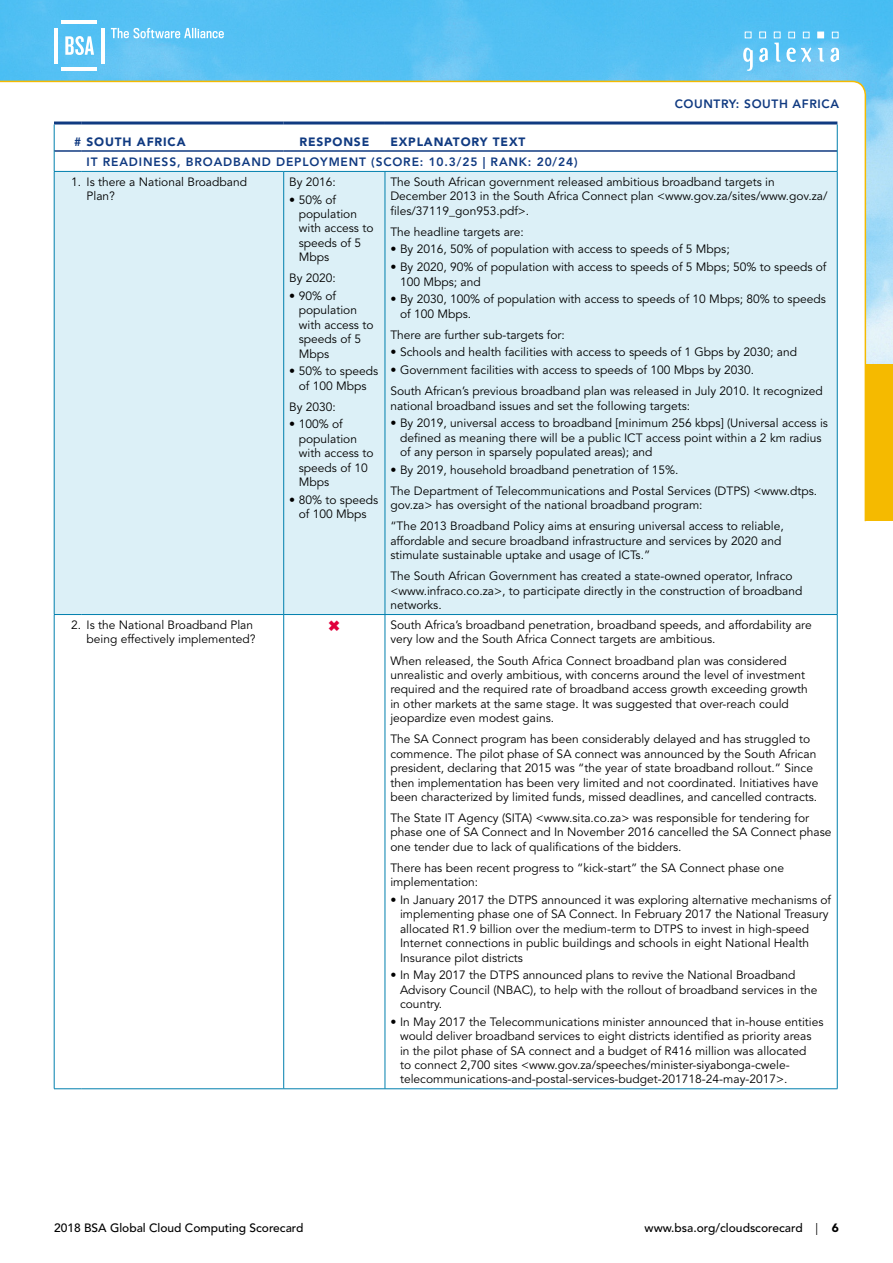
<style>
.page{position:relative;width:893px;height:1263px;background:#fff}
.page>*{position:absolute;margin:0;border:0;box-sizing:border-box;transform-origin:0 0}
.t1{font:12px/14.4px "Avenir LT Std";color:#000}
.t2{font:500 12px "Avenir LT Std";color:#000}
.t3{font:800 12px "Avenir LT Std";letter-spacing:.07em;color:#103a81}
.t4{font:900 12px "Avenir LT Std";letter-spacing:.07em;color:#103a81}
.t5{font:800 12px "Avenir LT Std";letter-spacing:.05em;color:#103a81}
.s1{font-weight:400}
.s2{font-weight:900}
</style>
<div class="page">
<img style="left:0;top:0;width:893px;height:364px">
<hr style="left:101px;top:28px;width:4px;height:35px;background:#fff">
<hr style="left:62px;top:20px;width:35px;height:4px;background:#fff">
<hr style="left:54px;top:28px;width:3px;height:35px;background:#fff">
<hr style="left:62px;top:68px;width:35px;height:3px;background:#fff">
<svg style="left:65px;top:28px;width:159px;height:27px;background:#7bcef5"></svg>
<svg style="left:818px;top:48px;width:6px;height:14px"></svg>
<svg style="left:830px;top:48px;width:9px;height:14px"></svg>
<svg style="left:832px;top:32px;width:6px;height:6px"></svg>
<div style="left:817px;top:32px;width:7px;height:6px;border:1px solid #fff"></div>
<svg style="left:743px;top:32px;width:68px;height:39px;background:#79cdf5"></svg>
<div style="left:865px;top:364px;width:28px;height:157px;background:#f5ba00"></div>
<svg style="left:0;top:80px;width:867px;height:443px"></svg>
<div style="left:55px;top:172px;width:782px;height:442px;background:#dcf0f7"></div>
<hr style="left:283px;top:172px;width:1px;height:442px;background:#007fad">
<hr style="left:385px;top:172px;width:1px;height:442px;background:#007fad">
<hr style="left:283px;top:615px;width:1px;height:473px;background:#007fad">
<hr style="left:385px;top:615px;width:1px;height:473px;background:#007fad">
<hr style="left:54px;top:615px;width:1px;height:473px;background:#007fad">
<hr style="left:54px;top:122px;width:27px;height:3px;background:#103a81">
<hr style="left:81px;top:122px;width:203px;height:3px;background:#103a81">
<hr style="left:284px;top:122px;width:101px;height:3px;background:#103a81">
<hr style="left:385px;top:122px;width:452px;height:3px;background:#103a81">
<hr style="left:81px;top:150px;width:203px;height:2px;background:#103a81">
<hr style="left:284px;top:150px;width:101px;height:2px;background:#103a81">
<hr style="left:385px;top:150px;width:452px;height:2px;background:#103a81">
<svg style="left:837px;top:125px;width:1px;height:46px"></svg>
<svg style="left:54px;top:125px;width:27px;height:47px"></svg>
<hr style="left:54px;top:172px;width:1px;height:442px;background:#007fad">
<hr style="left:81px;top:171px;width:203px;height:1px;background:#007fad">
<hr style="left:284px;top:171px;width:101px;height:1px;background:#007fad">
<hr style="left:385px;top:171px;width:452px;height:1px;background:#007fad">
<svg style="left:54px;top:614px;width:27px;height:1px"></svg>
<hr style="left:81px;top:614px;width:203px;height:1px;background:#007fad">
<hr style="left:284px;top:614px;width:101px;height:1px;background:#007fad">
<hr style="left:385px;top:614px;width:452px;height:1px;background:#007fad">
<svg style="left:54px;top:1088px;width:27px;height:1px"></svg>
<hr style="left:81px;top:1088px;width:203px;height:1px;background:#007fad">
<hr style="left:284px;top:1088px;width:101px;height:1px;background:#007fad">
<hr style="left:385px;top:1088px;width:452px;height:1px;background:#007fad">
<hr style="left:837px;top:172px;width:1px;height:442px;background:#007fad">
<hr style="left:837px;top:615px;width:1px;height:473px;background:#007fad">
<p class="t3" style="left:675px;top:97px;width:19px">COUNTRY</p>
<p class="t5" style="left:736px;top:97px;width:105px">: SOUTH AFRICA</p>
<p class="t4" style="left:74px;top:134px;width:113px"># SOUTH AFRICA</p>
<p class="t4" style="left:299px;top:134px;width:71px">RESPONSE</p>
<p class="t4" style="left:390px;top:134px;width:137px">EXPLANATORY TEXT</p>
<p class="t3" style="left:87px;top:155px;width:492px">IT READINESS, BROADBAND DEPLOYMENT (SCORE: 10.3/25 | RANK: 20/24)</p>
<p class="t1" style="left:87px;top:175px;width:162px;text-indent:-15px">1. Is there a National Broadband<br>Plan?</p>
<p class="t1" style="left:289px;top:175px;width:48px">By 2016:</p>
<p class="t1" style="left:390px;top:175px;width:439px">The South African government released ambitious broadband targets in<br>December 2013 in the South Africa Connect plan &lt;www.gov.za/sites/www.gov.za/ files/37119_gon953.pdf&gt;.</p>
<p class="t1" style="left:390px;top:225px;width:135px">The headline targets are:</p>
<p class="t1" style="left:390px;top:242px;width:341px">• By 2016, 50% of population with access to speeds of 5 Mbps;</p>
<p class="t1" style="left:400px;top:260px;width:428px;text-indent:-10px">• By 2020, 90% of population with access to speeds of 5 Mbps; 50% to speeds of<br>100 Mbps; and</p>
<p class="t1" style="left:400px;top:292px;width:427px;text-indent:-10px">• By 2030, 100% of population with access to speeds of 10 Mbps; 80% to speeds of 100 Mbps.</p>
<p class="t1" style="left:390px;top:328px;width:176px">There are further sub-targets for:</p>
<p class="t1" style="left:390px;top:345px;width:408px">• Schools and health facilities with access to speeds of 1 Gbps by 2030; and</p>
<p class="t1" style="left:390px;top:360px;width:434px;line-height:21.1px">• Government facilities with access to speeds of 100 Mbps by 2030.<br>South African’s previous broadband plan was released in July 2010. It recognized</p>
<p class="t1" style="left:390px;top:399px;width:301px">national broadband issues and set the following targets:</p>
<p class="t1" style="left:400px;top:416px;width:429px;text-indent:-10px">• By 2019, universal access to broadband [minimum 256 kbps] (Universal access is defined as meaning there will be a public ICT access point within a 2 km radius of any person in sparsely populated areas); and</p>
<p class="t1" style="left:390px;top:459px;width:428px;line-height:21.1px">• By 2019, household broadband penetration of 15%.<br>The Department of Telecommunications and Postal Services (DTPS) &lt;www.dtps.</p>
<p class="t1" style="left:390px;top:495px;width:395px;line-height:21.1px">gov.za&gt; has oversight of the national broadband program:<br>“The 2013 Broadband Policy aims at ensuring universal access to reliable,</p>
<p class="t1" style="left:390px;top:534px;width:392px">affordable and secure broadband infrastructure and services by 2020 and stimulate sustainable uptake and usage of ICTs.”</p>
<p class="t1" style="left:390px;top:569px;width:413px">The South African Government has created a state-owned operator, Infraco &lt;www.infraco.co.za&gt;, to participate directly in the construction of broadband networks.</p>
<p class="t1" style="left:299px;top:193px;width:76px;text-indent:-10px">• 50% of population with access to speeds of 5<br>Mbps</p>
<p class="t1" style="left:289px;top:271px;width:48px">By 2020:</p>
<p class="t1" style="left:299px;top:289px;width:76px;text-indent:-10px">• 90% of population with access to speeds of 5<br>Mbps</p>
<p class="t1" style="left:289px;top:364px;width:91px;text-align:center">• 50% to speeds of 100 Mbps</p>
<p class="t1" style="left:289px;top:400px;width:48px">By 2030:</p>
<p class="t1" style="left:299px;top:417px;width:76px;text-indent:-10px">• 100% of population with access to speeds of 10<br>Mbps</p>
<p class="t1" style="left:289px;top:493px;width:91px;text-align:center">• 80% to speeds of 100 Mbps</p>
<p class="t1" style="left:71px;top:618px;width:186px;text-align:right">2. Is the National Broadband Plan being effectively implemented?</p>
<p class="t1" style="left:390px;top:618px;width:423px">South Africa’s broadband penetration, broadband speeds, and affordability are very low and the South Africa Connect targets are ambitious.</p>
<p class="t1" style="left:390px;top:653px;width:419px">When released, the South Africa Connect broadband plan was considered unrealistic and overly ambitious, with concerns around the level of investment required and the required rate of broadband access growth exceeding growth in other markets at the same stage. It was suggested that over-reach could jeopardize even modest gains.</p>
<p class="t1" style="left:390px;top:732px;width:430px">The SA Connect program has been considerably delayed and has struggled to commence. The pilot phase of SA connect was announced by the South African president, declaring that 2015 was “the year of state broadband rollout.” Since then implementation has been very limited and not coordinated. Initiatives have been characterized by limited funds, missed deadlines, and cancelled contracts.</p>
<p class="t1" style="left:390px;top:811px;width:443px">The State IT Agency (SITA) &lt;www.sita.co.za&gt; was responsible for tendering for phase one of SA Connect and In November 2016 cancelled the SA Connect phase one tender due to lack of qualifications of the bidders.</p>
<p class="t1" style="left:390px;top:861px;width:395px">There has been recent progress to “kick-start” the SA Connect phase one implementation:</p>
<p class="t1" style="left:400px;top:893px;width:433px;text-indent:-10px">• In January 2017 the DTPS announced it was exploring alternative mechanisms of implementing phase one of SA Connect. In February 2017 the National Treasury allocated R1.9 billion over the medium-term to DTPS to invest in high-speed Internet connections in public buildings and schools in eight National Health Insurance pilot districts</p>
<p class="t1" style="left:400px;top:968px;width:419px;text-indent:-10px">• In May 2017 the DTPS announced plans to revive the National Broadband<br>Advisory Council (NBAC), to help with the rollout of broadband services in the country.</p>
<p class="t1" style="left:400px;top:1015px;width:425px;text-indent:-10px">• In May 2017 the Telecommunications minister announced that in-house entities would deliver broadband services to eight districts identified as priority areas in the pilot phase of SA connect and a budget of R416 million was allocated<br>to connect 2,700 sites &lt;www.gov.za/speeches/minister-siyabonga-cwele&shy;telecommunications-and-postal-services-budget-201718-24-may-2017&gt;.</p>
<p class="t2" style="left:54px;top:1220px;width:251px">2018 BSA Global Cloud Computing Scorecard</p>
<p class="t2" style="left:645px;top:1220px;width:196px">www.bsa.org/cloudscorecard <span class="s1">|</span> <span class="s2">6</span></p>
</div>
